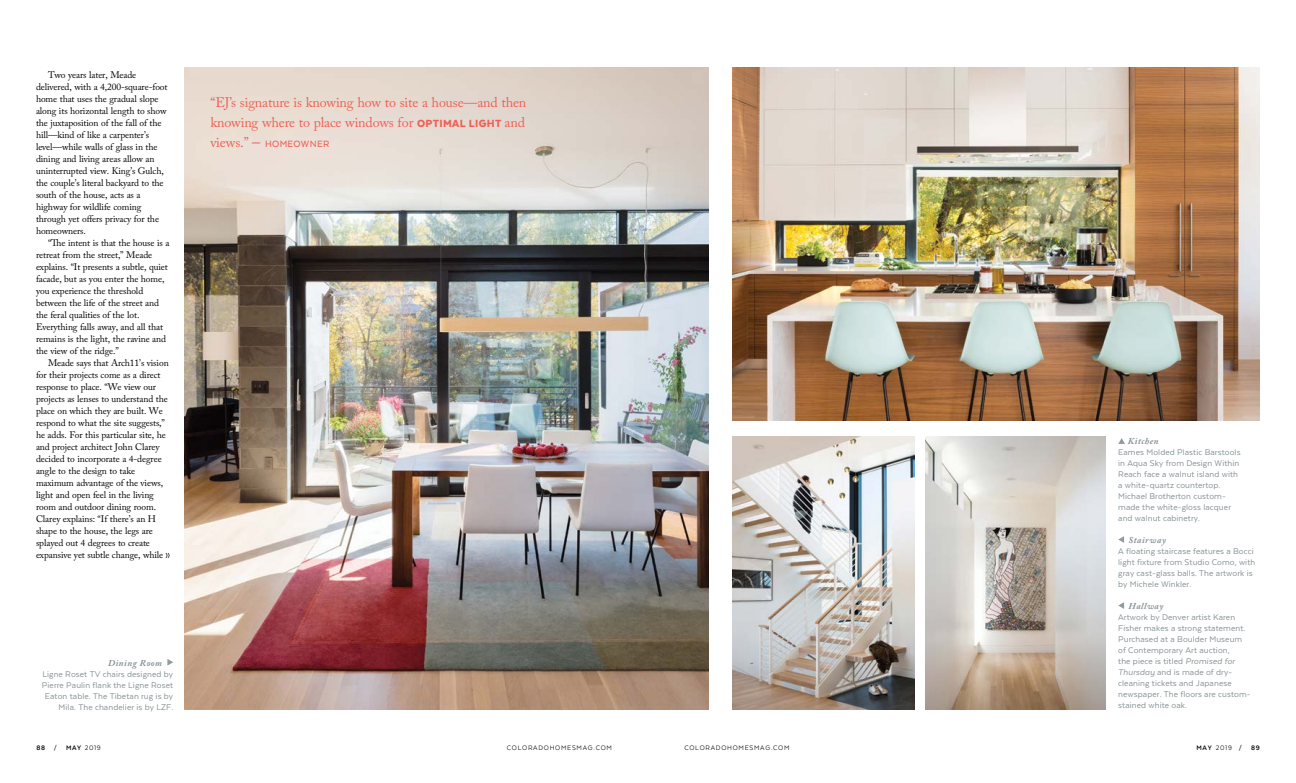
<style>
.page{position:relative;width:1296px;height:783px;background:#fff}
.page>*{position:absolute;margin:0;border:0;box-sizing:border-box;transform-origin:0 0}
.t1{font:14px/20px "Adobe Caslon Pro";letter-spacing:-.01em;color:#f15f55}
.t2{font:500 10.5px "Texta Alt";letter-spacing:.035em;color:#f15f55}
.t3{font:9.5px/12px "Adobe Caslon Pro";letter-spacing:-.01em;color:#000}
.t4{font:9.5px/11px "Texta";letter-spacing:.01em;color:#879295}
.t5{font:italic 700 9px "Adobe Caslon Pro";letter-spacing:.06em;color:#879295}
.t6{font:7.5px "Texta Alt";letter-spacing:.1em;color:#000}
.s1{font-family:"Century Gothic"}
.s2{font-family:"Texta";font-weight:900;font-size:12px}
.s3{font-family:"Adobe Caslon Pro";font-weight:400;font-size:14px}
.s4{font-size:14px}
.s5{font-style:italic}
.s6{font-family:"Texta";font-weight:700}
.s7{font-family:"Century Gothic";font-size:7px}
.s8{font-weight:700}
</style>
<div class="page">
<img style="left:733px;top:67px;width:527px;height:353px">
<img style="left:733px;top:437px;width:182px;height:273px">
<img style="left:185px;top:67px;width:523px;height:643px">
<img style="left:926px;top:437px;width:179px;height:273px">
<svg style="left:167px;top:659px;width:6px;height:7px"></svg>
<svg style="left:1118px;top:438px;width:7px;height:6px"></svg>
<svg style="left:1118px;top:536px;width:6px;height:7px"></svg>
<svg style="left:1118px;top:602px;width:6px;height:7px"></svg>
<p class="t3" style="left:36px;top:69px;width:133px;text-indent:12px">Two years later, Meade delivered, with a 4,200-square-foot home that uses the gradual slope along its horizontal length to show the juxtaposition of the fall of the hill—kind of like a carpenter’s level—while walls of glass in the dining and living areas allow an uninterrupted view. King’s Gulch, the couple’s literal backyard to the south of the house, acts as a highway for wildlife coming through yet offers privacy for the homeowners.</p>
<p class="t3" style="left:36px;top:237px;width:135px;text-indent:12px">“The intent is that the house is a retreat from the street,” Meade explains. “It presents a subtle, quiet facade, but as you enter the home, you experience the threshold between the life of the street and the feral qualities of the lot.<br>Everything falls away, and all that remains is the light, the ravine and the view of the ridge.”</p>
<p class="t3" style="left:36px;top:357px;width:135px;text-indent:12px">Meade says that Arch11’s vision for their projects come as a direct response to place. “We view our projects as lenses to understand the place on which they are built. We respond to what the site suggests,” he adds. For this particular site, he and project architect John Clarey decided to incorporate a 4-degree angle to the design to take maximum advantage of the views, light and open feel in the living room and outdoor dining room.<br>Clarey explains: “If there’s an H shape to the house, the legs are splayed out 4 degrees to create expansive yet subtle change, while <span class="s1">»</span></p>
<h1 class="t1" style="left:210px;top:92px;width:318px">“EJ’s signature is knowing how to site a house—and then knowing where to place windows for <span class="s2">OPTIMAL LIGHT</span> and</h1>
<p class="t2" style="left:210px;top:139px;width:120px"><span class="s3">views.”</span> <span class="s4">—</span> HOMEOWNER</p>
<p class="t5" style="left:108px;top:657px;width:56px">Dining Room</p>
<p class="t4" style="left:42px;top:668px;width:133px;text-align:right">Ligne Roset TV chairs designed by Pierre Paulin flank the Ligne Roset Eaton table. The Tibetan rug is by Mila. The chandelier is by LZF.</p>
<p class="t5" style="left:1128px;top:436px;width:32px">Kitchen</p>
<p class="t4" style="left:1118px;top:446px;width:124px">Eames Molded Plastic Barstools in Aqua Sky from Design Within<br>Reach face a walnut island with a white-quartz countertop.<br>Michael Brotherton custom&shy;made the white-gloss lacquer and walnut cabinetry.</p>
<p class="t5" style="left:1129px;top:535px;width:39px">Stairway</p>
<p class="t4" style="left:1118px;top:545px;width:139px">A floating staircase features a Bocci light fixture from Studio Como, with gray cast-glass balls. The artwork is by Michele Winkler.</p>
<p class="t5" style="left:1129px;top:601px;width:36px">Hallway</p>
<p class="t4" style="left:1118px;top:611px;width:134px">Artwork by Denver artist Karen<br>Fisher makes a strong statement.<br>Purchased at a Boulder Museum of Contemporary Art auction,<br>the piece is titled <span class="s5">Promised for<br>Thursday</span> and is made of dry&shy;cleaning tickets and Japanese newspaper. The floors are custom&shy;stained white oak.</p>
<p class="t6" style="left:36px;top:744px;width:66px"><span class="s6">88</span> <span class="s7">/</span> <span class="s8">MAY</span> 2019</p>
<p class="t6" style="left:507px;top:744px;width:107px">COLORADOHOMESMAG.COM</p>
<p class="t6" style="left:684px;top:744px;width:107px">COLORADOHOMESMAG.COM</p>
<p class="t6" style="left:1196px;top:744px;width:65px"><span class="s8">MAY</span> 2019 <span class="s7">/</span> <span class="s6">89</span></p>
</div>
